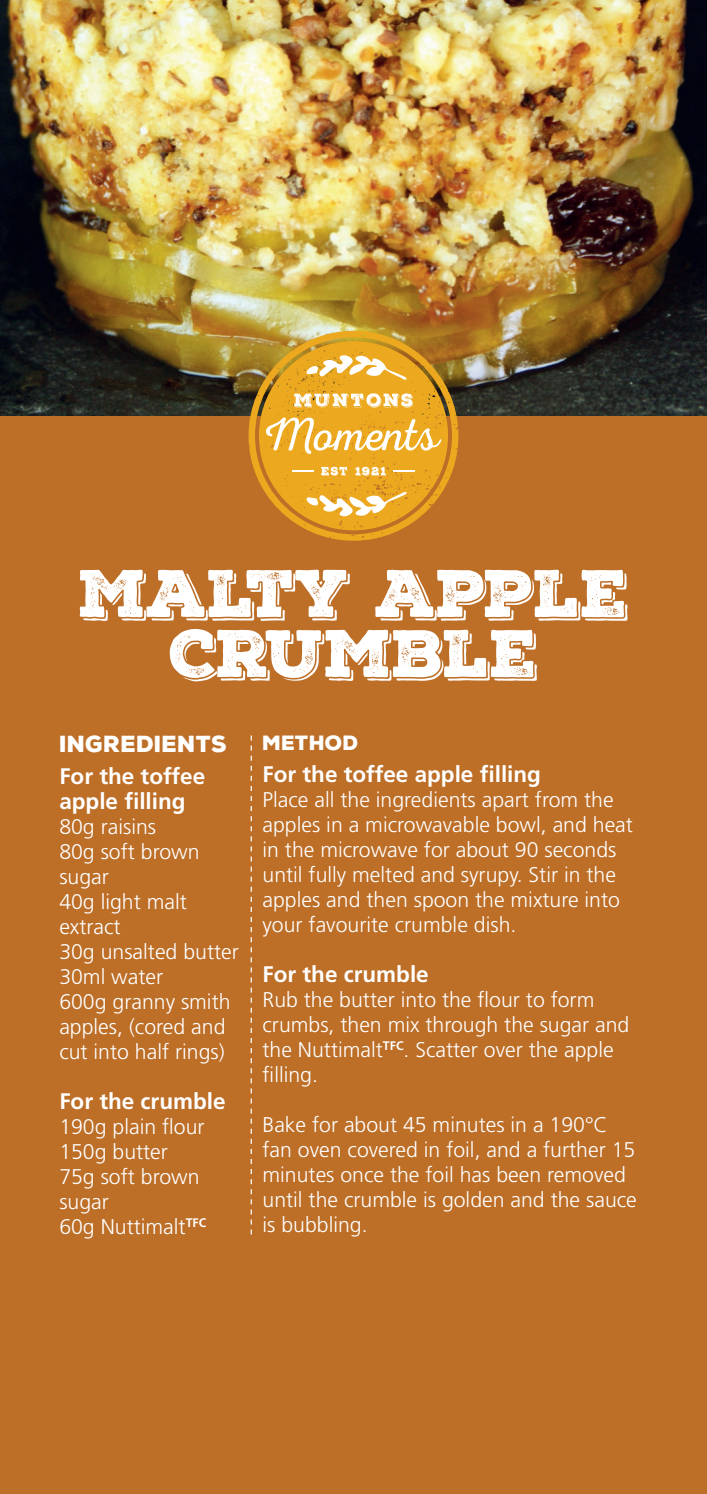
<style>
.page{position:relative;width:707px;height:1494px;background:#fff}
.page>*{position:absolute;margin:0;border:0;box-sizing:border-box;transform-origin:0 0}
.t1{font:65px/60px "Nexa Rust Slab Black Shadow 01";letter-spacing:-.01em;color:#fff;text-align:center}
.t2{font:700 22.5px/25px "Frutiger";color:#fff}
.t3{font:900 22.5px "Nexa Rust Sans";color:#fff}
.t4{font:300 21.25px/25px "Frutiger";color:#fff}
.t5{font:900 20px "Nexa Rust Sans";color:#fff}
</style>
<div class="page">
<img style="left:0;top:0;width:707px;height:416px">
<div style="left:0;top:416px;width:707px;height:1077px;background:#bd6e27"></div>
<svg style="left:251px;top:735px;width:1px;height:499px"></svg>
<svg style="left:248px;top:331px;width:210px;height:210px"></svg>
<svg style="left:259px;top:341px;width:189px;height:189px;background:#e3a93d"></svg>
<svg style="left:0;top:0;width:4px;height:4px"></svg>
<svg style="left:703px;top:0;width:4px;height:4px"></svg>
<h1 class="t1" style="left:79px;top:566px;width:551px">MALTY APPLE<br>CRUMBLE</h1>
<p class="t3" style="left:59px;top:729px;width:169px">INGREDIENTS</p>
<p class="t2" style="left:59px;top:764px;width:147px">For the toffee apple filling</p>
<p class="t4" style="left:59px;top:815px;width:181px">80g raisins<br>80g soft brown sugar<br>40g light malt extract<br>30g unsalted butter<br>30ml water<br>600g granny smith apples, (cored and cut into half rings)</p>
<p class="t2" style="left:59px;top:1089px;width:168px">For the crumble</p>
<p class="t4" style="left:59px;top:1115px;width:148px">190g plain flour<br>150g butter<br>75g soft brown sugar<br>60g Nuttimalt<sup>TFC</sup></p>
<p class="t5" style="left:262px;top:729px;width:97px">METHOD</p>
<p class="t2" style="left:262px;top:762px;width:280px">For the toffee apple filling</p>
<p class="t4" style="left:262px;top:788px;width:372px">Place all the ingredients apart from the apples in a microwavable bowl, and heat in the microwave for about 90 seconds until fully melted and syrupy. Stir in the apples and then spoon the mixture into your favourite crumble dish.</p>
<p class="t2" style="left:262px;top:962px;width:168px">For the crumble</p>
<p class="t4" style="left:262px;top:988px;width:368px">Rub the butter into the flour to form crumbs, then mix through the sugar and the Nuttimalt<sup>TFC</sup>. Scatter over the apple filling.</p>
<p class="t4" style="left:262px;top:1113px;width:376px">Bake for about 45 minutes in a 190°C fan oven covered in foil, and a further 15 minutes once the foil has been removed until the crumble is golden and the sauce is bubbling.</p>
</div>
